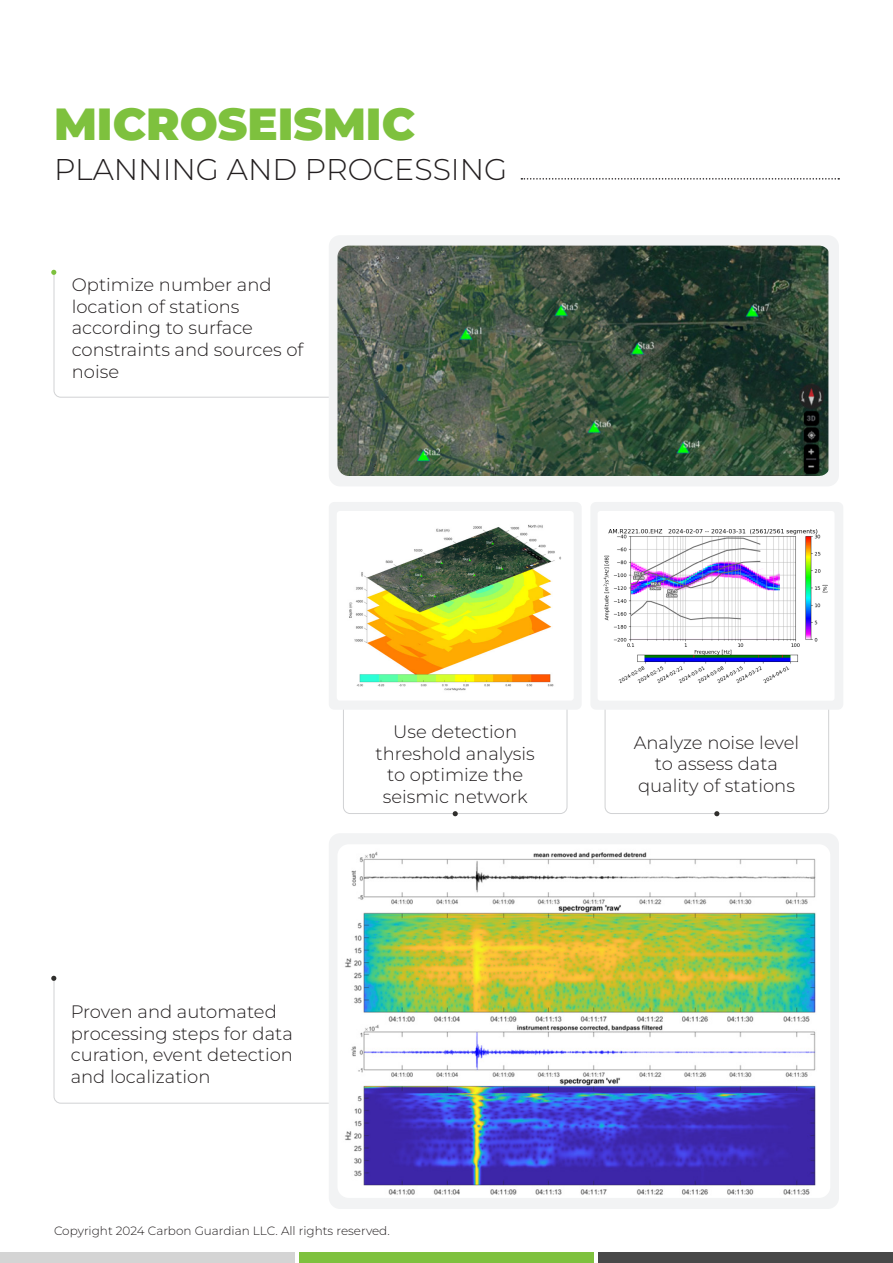
<style>
.page{position:relative;width:893px;height:1263px;background:#fff}
.page>*{position:absolute;margin:0;border:0;box-sizing:border-box;transform-origin:0 0}
.t1{font:900 45px "Montserrat";color:#7ec13e}
.t2{font:300 30px "Montserrat";color:#231f20}
.t3{font:300 18px/21.6px "Montserrat";color:#231f20}
.t4{font:300 12px "Montserrat";color:#231f20}
</style>
<div class="page">
<div style="left:0;top:1253px;width:295px;height:10px;background:#d4d4d4"></div>
<div style="left:299px;top:1253px;width:295px;height:10px;background:#7ec13e"></div>
<div style="left:598px;top:1253px;width:295px;height:10px;background:#484848"></div>
<svg style="left:521px;top:178px;width:318px;height:2px"></svg>
<div style="left:329px;top:235px;width:510px;height:251px;background:#f2f3f4;border-radius:11px"></div>
<img style="left:337px;top:246px;width:492px;height:230px">
<div style="left:329px;top:833px;width:510px;height:376px;background:#f2f3f4;border-radius:11px"></div>
<img style="left:338px;top:845px;width:492px;height:353px">
<div style="left:329px;top:502px;width:253px;height:208px;background:#f2f3f4;border-radius:5px"></div>
<div style="left:590px;top:502px;width:253px;height:208px;background:#f2f3f4;border-radius:5px"></div>
<img style="left:337px;top:511px;width:236px;height:189px">
<div style="left:598px;top:511px;width:236px;height:190px;background:#fff;border-radius:3px"></div>
<img style="left:604px;top:529px;width:224px;height:155px">
<svg style="left:51px;top:270px;width:278px;height:128px"></svg>
<svg style="left:51px;top:976px;width:278px;height:127px"></svg>
<svg style="left:343px;top:710px;width:224px;height:106px"></svg>
<svg style="left:605px;top:710px;width:224px;height:106px"></svg>
<p class="t1" style="left:54px;top:94px;width:363px">MICROSEISMIC</p>
<p class="t2" style="left:54px;top:149px;width:455px">PLANNING AND PROCESSING</p>
<p class="t3" style="left:72px;top:273px;width:233px">Optimize number and location of stations according to surface constraints and sources of noise</p>
<p class="t3" style="left:71px;top:1000px;width:224px">Proven and automated processing steps for data curation, event detection and localization</p>
<p class="t3" style="left:376px;top:720px;width:161px;text-align:center">Use detection threshold analysis to optimize the seismic network</p>
<p class="t3" style="left:634px;top:731px;width:167px;text-align:center">Analyze noise level to assess data quality of stations</p>
<p class="t4" style="left:54px;top:1223px;width:337px">Copyright 2024 Carbon Guardian LLC. All rights reserved.</p>
</div>
